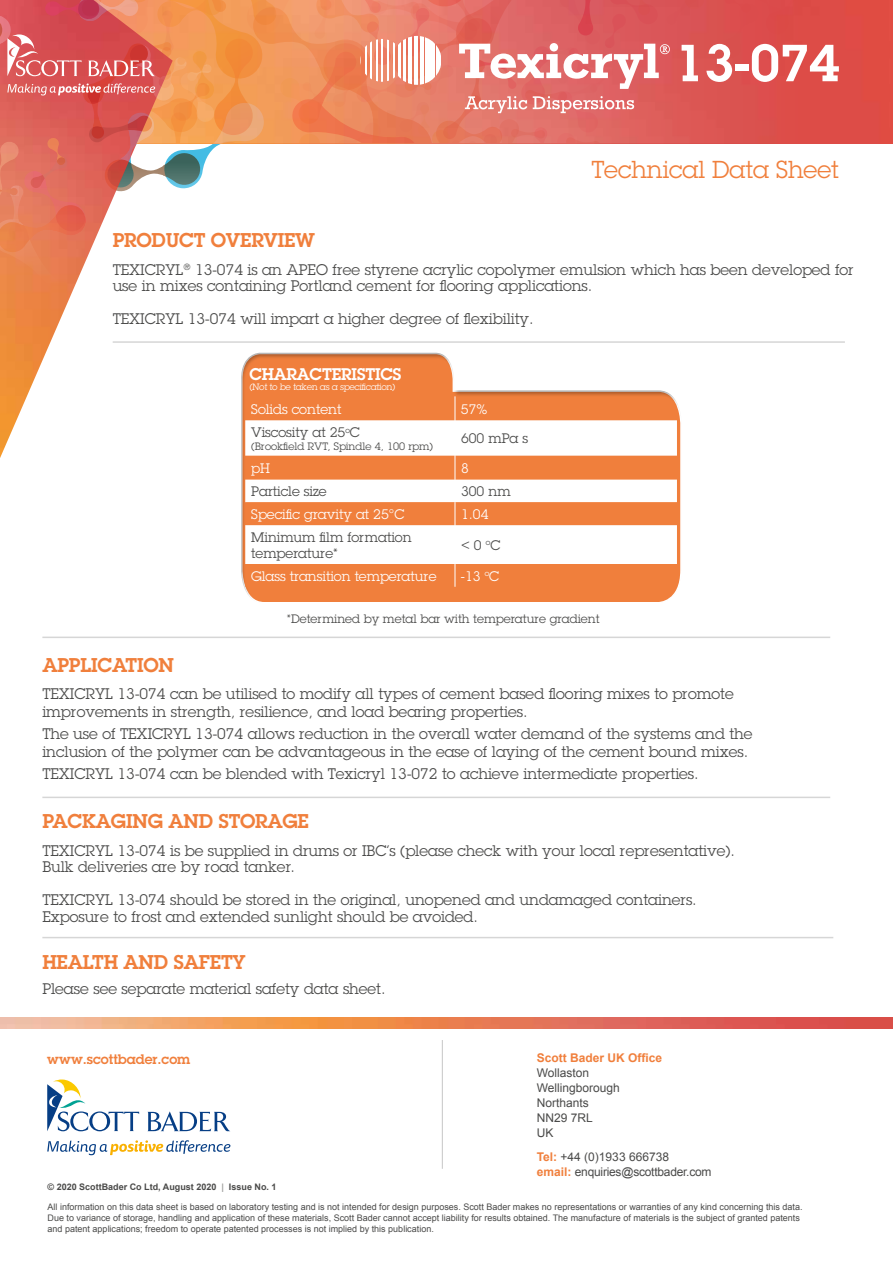
<style>
.page{position:relative;width:893px;height:1263px;background:#fff}
.page>*{position:absolute;margin:0;border:0;box-sizing:border-box;transform-origin:0 0}
.t1{font:600 51px "Lubalin Graph";color:#fff}
.t2{font:24px "Lubalin Graph";color:#f07f3c}
.t3{font:600 19.5px "Lubalin Graph";letter-spacing:-.01em;color:#f07f3c}
.t4{font:600 16.5px "Lubalin Graph";letter-spacing:-.01em;color:#fff}
.t5{font:15px/16.5px "Lubalin Graph";color:#4a4a49}
.t6{font:13.5px "Lubalin Graph";color:#fff}
.t7{font:13.5px/16.2px "Lubalin Graph";color:#4a4a49}
.t8{font:600 13.5px "Lubalin Graph";color:#f07f3c}
.t9{font:12px/15px "Arial";letter-spacing:-.02em;color:#4a4a49}
.t10{font:12px "Lubalin Graph";color:#4a4a49}
.t11{font:12px/15px "Arial";color:#4a4a49}
.t12{font:700 12px "Arial";color:#f07f3c}
.t13{font:10.5px "Lubalin Graph";color:#4a4a49}
.t14{font:9px/10.8px "Arial";color:#4a4a49}
.t15{font:700 9px "Arial";color:#4a4a49}
.t16{font:9px "Lubalin Graph";color:#fff}
.s1{font-weight:700;color:#f07f3c}
.s2{color:#9d9d9c}
</style>
<div class="page">
<div style="left:704px;top:0;width:189px;height:144px;background:#e04c42"></div>
<hr style="left:113px;top:341px;width:732px;height:2px;background:#d6d6d6">
<hr style="left:42px;top:937px;width:791px;height:1px;background:#d6d6d6">
<hr style="left:442px;top:1040px;width:1px;height:129px;background:#c6c6c6">
<svg style="left:147px;top:1111px;width:83px;height:20px"></svg>
<svg style="left:47px;top:1079px;width:92px;height:52px"></svg>
<svg style="left:47px;top:1140px;width:183px;height:15px"></svg>
<div style="left:240px;top:352px;width:442px;height:253px;background:#000;opacity:.3"></div>
<svg style="left:245px;top:420px;width:432px;height:36px"></svg>
<svg style="left:455px;top:396px;width:1px;height:24px"></svg>
<hr style="left:455px;top:420px;width:1px;height:36px;background:#fff">
<svg style="left:245px;top:456px;width:432px;height:131px"></svg>
<hr style="left:42px;top:797px;width:788px;height:1px;background:#d6d6d6">
<div style="left:0;top:0;width:860px;height:142px;background:#dd4c49"></div>
<img style="left:0;top:305px;width:173px;height:153px">
<svg style="left:0;top:0;width:704px;height:305px"></svg>
<img style="left:0;top:1018px;width:893px;height:10px">
<hr style="left:42px;top:637px;width:788px;height:1px;background:#d6d6d6">
<h1 class="t1" style="left:675px;top:29px;width:166px">13-074</h1>
<h3 class="t3" style="left:113px;top:227px;width:204px">PRODUCT OVERVIEW</h3>
<h2 class="t2" style="left:591px;top:154px;width:249px">Technical Data Sheet</h2>
<p class="t5" style="left:113px;top:261px;width:742px">TEXICRYL<sup>®</sup> 13-074 is an APEO free styrene acrylic copolymer emulsion which has been developed for use in mixes containing Portland cement for flooring applications.</p>
<p class="t5" style="left:113px;top:310px;width:422px">TEXICRYL 13-074 will impart a higher degree of flexibility.</p>
<p class="t4" style="left:249px;top:363px;width:154px">CHARACTERISTICS</p>
<p class="t16" style="left:249px;top:381px;width:148px">(Not to be taken as a specification)</p>
<p class="t6" style="left:251px;top:400px;width:92px">Solids content</p>
<p class="t6" style="left:461px;top:400px;width:28px">57%</p>
<p class="t7" style="left:251px;top:424px;width:110px">Viscosity at 25<sup>o</sup>C</p>
<p class="t13" style="left:251px;top:439px;width:183px">(Brookfield RVT, Spindle 4, 100 rpm)</p>
<p class="t7" style="left:461px;top:430px;width:69px">600 mPa s</p>
<p class="t6" style="left:251px;top:460px;width:20px">pH</p>
<p class="t6" style="left:461px;top:460px;width:9px">8</p>
<p class="t7" style="left:251px;top:483px;width:77px">Particle size</p>
<p class="t7" style="left:461px;top:483px;width:51px">300 nm</p>
<p class="t6" style="left:251px;top:506px;width:155px">Specific gravity at 25°C</p>
<p class="t6" style="left:461px;top:506px;width:29px">1.04</p>
<p class="t7" style="left:251px;top:529px;width:162px">Minimum film formation temperature*</p>
<p class="t7" style="left:461px;top:537px;width:41px">&lt; 0 <sup>o</sup>C</p>
<p class="t6" style="left:251px;top:567px;width:187px">Glass transition temperature</p>
<p class="t6" style="left:461px;top:567px;width:40px">-13 <sup>o</sup>C</p>
<h3 class="t3" style="left:42px;top:652px;width:133px">APPLICATION</h3>
<p class="t10" style="left:287px;top:611px;width:314px">*Determined by metal bar with temperature gradient</p>
<p class="t5" style="left:42px;top:684px;width:693px;line-height:18px">TEXICRYL 13-074 can be utilised to modify all types of cement based flooring mixes to promote improvements in strength, resilience, and load bearing properties.</p>
<p class="t5" style="left:42px;top:725px;width:712px;line-height:18px">The use of TEXICRYL 13-074 allows reduction in the overall water demand of the systems and the inclusion of the polymer can be advantageous in the ease of laying of the cement bound mixes.</p>
<p class="t5" style="left:42px;top:766px;width:658px">TEXICRYL 13-074 can be blended with Texicryl 13-072 to achieve intermediate properties.</p>
<h3 class="t3" style="left:42px;top:808px;width:268px">PACKAGING AND STORAGE</h3>
<p class="t5" style="left:42px;top:842px;width:694px">TEXICRYL 13-074 is be supplied in drums or IBC’s (please check with your local representative).<br>Bulk deliveries are by road tanker.</p>
<p class="t5" style="left:42px;top:891px;width:656px">TEXICRYL 13-074 should be stored in the original, unopened and undamaged containers.<br>Exposure to frost and extended sunlight should be avoided.</p>
<h3 class="t3" style="left:42px;top:949px;width:205px">HEALTH AND SAFETY</h3>
<p class="t5" style="left:42px;top:980px;width:345px">Please see separate material safety data sheet.</p>
<p class="t12" style="left:537px;top:1050px;width:127px">Scott Bader UK Office</p>
<p class="t11" style="left:537px;top:1066px;width:85px">Wollaston<br>Wellingborough<br>Northants<br>NN29 7RL<br>UK</p>
<p class="t9" style="left:537px;top:1149px;width:176px"><span class="s1">Tel:</span> +44 (0)1933 666738<br><span class="s1">email:</span> enquiries@scottbader.com</p>
<p class="t14" style="left:48px;top:1201px;width:756px">All information on this data sheet is based on laboratory testing and is not intended for design purposes. Scott Bader makes no representations or warranties of any kind concerning this data.<br>Due to variance of storage, handling and application of these materials, Scott Bader cannot accept liability for results obtained. The manufacture of materials is the subject of granted patents and patent applications; freedom to operate patented processes is not implied by this publication.</p>
<p class="t8" style="left:47px;top:1050px;width:145px">www.scottbader.com</p>
<p class="t15" style="left:48px;top:1181px;width:230px">© 2020 ScottBader Co Ltd, August 2020 <span class="s2">|</span> Issue No. 1</p>
</div>
